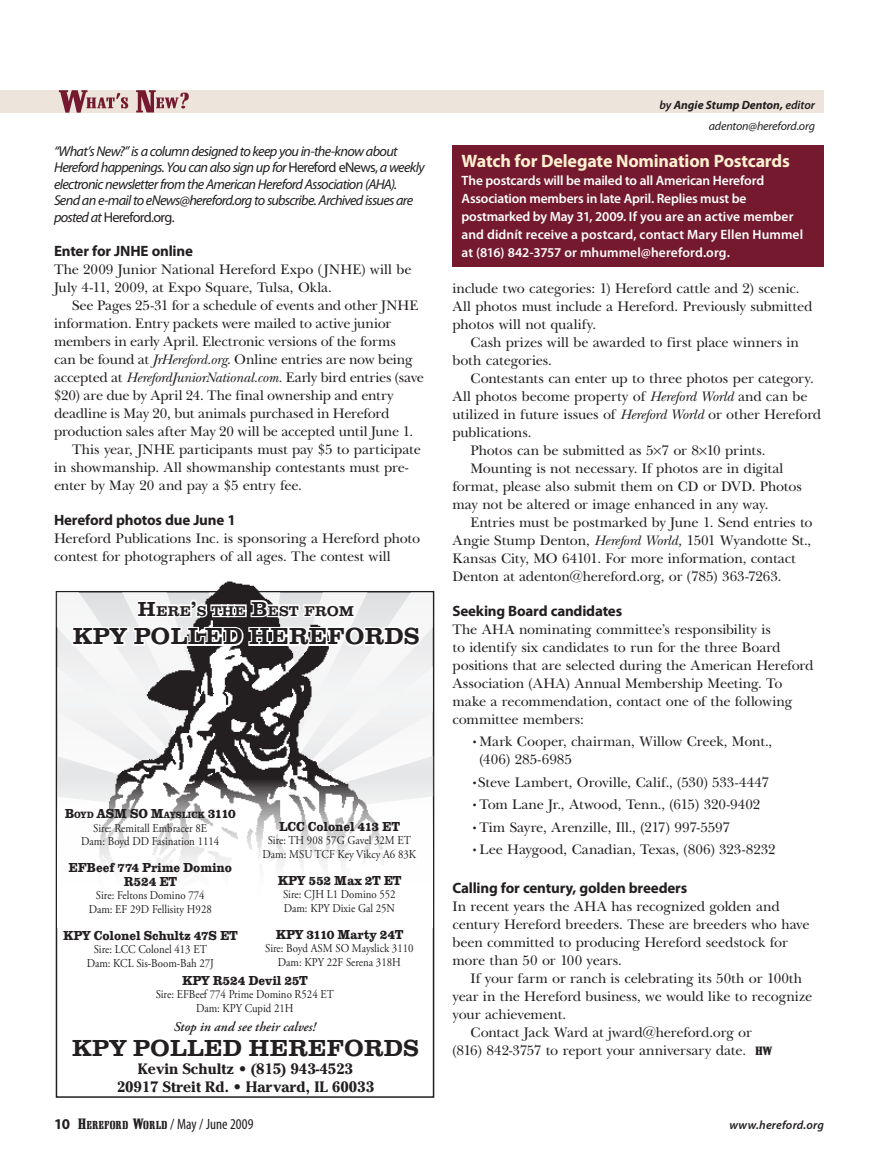
<style>
.page{position:relative;width:878px;height:1161px;background:#fff}
.page>*{position:absolute;margin:0;border:0;box-sizing:border-box;transform-origin:0 0}
.t1{font:700 24px "Clarendon T";color:#231f20}
.t2{font:700 18px "Myriad Pro";letter-spacing:-.01em;color:#fef0d0}
.t3{font:700 15px "Myriad Pro";letter-spacing:-.015em;color:#231f20}
.t4{font:700 15px/18px "Cheltenham";color:#231f20;text-align:center}
.t5{font:condensed 15px "Myriad Pro";letter-spacing:.005em;color:#231f20}
.t6{font:700 14.7px "Clarendon T";color:#231f20}
.t7{font:14.25px/18px "New Baskerville";letter-spacing:-.01em;color:#231f20}
.t8{font:italic 14.25px/16.5px "Myriad Pro";letter-spacing:-.05em;color:#231f20}
.t9{font:600 13.5px/18px "Myriad Pro";letter-spacing:-.01em;color:#fff}
.t10{font:700 13.5px/13.5px "Clarendon T Extr";color:#231f20;text-align:center;scale:.9 1}
.t11{font:italic 600 13.5px "Adobe Garamond Pro";color:#231f20}
.t12{font:700 13.5px "Clarendon T Extr";letter-spacing:-.025em;color:#231f20;scale:.9 1}
.t13{font:12px/13.5px "Adobe Garamond Pro";color:#231f20;text-align:center;scale:.9 1}
.t14{font:italic 700 12px "Myriad Pro";letter-spacing:-.005em;color:#231f20}
.t15{font:italic 12px "Myriad Pro";letter-spacing:-.01em;color:#231f20}
.t16{font:italic 600 12px "Myriad Pro";letter-spacing:.015em;color:#231f20}
.s1{font-weight:600}
.s2{font-style:normal}
.s3{font-style:italic}
.s4{font-family:"Shattuck";font-size:12px}
.s5{font-size:21px}
.s6{font-size:9.45px}
.s7{font-weight:700;font-stretch:normal}
.s8{font-family:"Shattuck";font-stretch:normal}
.s9{font-family:"Shattuck";font-stretch:normal;font-size:11.55px}
</style>
<div class="page">
<div style="left:0;top:90px;width:823px;height:22px;background:#ede4db"></div>
<svg style="left:59px;top:90px;width:130px;height:23px"></svg>
<div style="left:452px;top:145px;width:372px;height:121px;background:#751a2e"></div>
<svg style="left:421px;top:592px;width:12px;height:187px"></svg>
<img style="left:58px;top:581px;width:363px;height:198px">
<svg style="left:57px;top:779px;width:376px;height:87px"></svg>
<svg style="left:70px;top:593px;width:352px;height:163px"></svg>
<p class="t14" style="left:659px;top:98px;width:157px"><span class="s1">by</span> Angie Stump Denton, <span class="s1">editor</span></p>
<p class="t15" style="left:708px;top:120px;width:108px">adenton@hereford.org</p>
<p class="t8" style="left:54px;top:143px;width:372px">“What’s New?” is a column designed to keep you in-the-know about Hereford happenings. You can also sign up for <span class="s2">Hereford eNews,</span> a weekly electronic newsletter from the American Hereford Association (AHA).<br>Send an e-mail to eNews@hereford.org to subscribe. Archived issues are posted at <span class="s2">Hereford.org.</span></p>
<p class="t2" style="left:461px;top:151px;width:330px">Watch for Delegate Nomination Postcards</p>
<p class="t9" style="left:461px;top:172px;width:343px">The postcards will be mailed to all American Hereford Association members in late April. Replies must be postmarked by May 31, 2009. If you are an active member and didnít receive a postcard, contact Mary Ellen Hummel at (816) 842-3757 or mhummel@hereford.org.</p>
<p class="t3" style="left:54px;top:243px;width:140px">Enter for JNHE online</p>
<p class="t7" style="left:54px;top:261px;width:359px">The 2009 Junior National Hereford Expo (JNHE) will be<br>July 4-11, 2009, at Expo Square, Tulsa, Okla.</p>
<p class="t7" style="left:72px;top:297px;width:348px">See Pages 25-31 for a schedule of events and other JNHE</p>
<p class="t7" style="left:54px;top:315px;width:339px">information. Entry packets were mailed to active junior</p>
<p class="t7" style="left:54px;top:333px;width:343px">members in early April. Electronic versions of the forms</p>
<p class="t7" style="left:54px;top:351px;width:360px">can be found at <span class="s3">JrHereford.org</span>. Online entries are now being</p>
<p class="t7" style="left:54px;top:369px;width:371px">accepted at <span class="s3">HerefordJuniorNational.com.</span> Early bird entries (save</p>
<p class="t7" style="left:54px;top:387px;width:341px">$20) are due by April 24. The final ownership and entry</p>
<p class="t7" style="left:54px;top:405px;width:337px">deadline is May 20, but animals purchased in Hereford</p>
<p class="t7" style="left:54px;top:423px;width:360px">production sales after May 20 will be accepted until June 1.</p>
<p class="t7" style="left:72px;top:441px;width:350px">This year, JNHE participants must pay $5 to participate</p>
<p class="t7" style="left:54px;top:459px;width:356px">in showmanship. All showmanship contestants must pre-</p>
<p class="t7" style="left:54px;top:477px;width:249px">enter by May 20 and pay a $5 entry fee.</p>
<p class="t3" style="left:54px;top:511px;width:183px">Hereford photos due June 1</p>
<p class="t7" style="left:54px;top:529px;width:367px">Hereford Publications Inc. is sponsoring a Hereford photo contest for photographers of all ages. The contest will</p>
<p class="t7" style="left:452px;top:280px;width:361px">include two categories: 1) Hereford cattle and 2) scenic.<br>All photos must include a Hereford. Previously submitted photos will not qualify.</p>
<p class="t7" style="left:452px;top:334px;width:348px;text-indent:18px">Cash prizes will be awarded to first place winners in both categories.</p>
<p class="t7" style="left:470px;top:370px;width:345px">Contestants can enter up to three photos per category.</p>
<p class="t7" style="left:452px;top:388px;width:356px">All photos become property of <span class="s3">Hereford World</span> and can be</p>
<p class="t7" style="left:452px;top:406px;width:370px">utilized in future issues of <span class="s3">Hereford World</span> or other Hereford</p>
<p class="t7" style="left:452px;top:424px;width:81px">publications.</p>
<p class="t7" style="left:470px;top:442px;width:296px">Photos can be submitted as 5 7 or 8 10 prints.</p>
<p class="t7" style="left:470px;top:460px;width:314px">Mounting is not necessary. If photos are in digital</p>
<p class="t7" style="left:452px;top:478px;width:351px">format, please also submit them on CD or DVD. Photos</p>
<p class="t7" style="left:452px;top:496px;width:317px">may not be altered or image enhanced in any way.</p>
<p class="t7" style="left:470px;top:514px;width:343px">Entries must be postmarked by June 1. Send entries to</p>
<p class="t7" style="left:452px;top:532px;width:360px">Angie Stump Denton, <span class="s3">Hereford World,</span> 1501 Wyandotte St.,</p>
<p class="t7" style="left:452px;top:550px;width:345px">Kansas City, MO 64101. For more information, contact</p>
<p class="t7" style="left:452px;top:568px;width:330px">Denton at adenton@hereford.org, or (785) 363-7263.</p>
<p class="t3" style="left:452px;top:602px;width:171px">Seeking Board candidates</p>
<p class="t7" style="left:452px;top:620px;width:362px">The AHA nominating committee’s responsibility is<br>to identify six candidates to run for the three Board positions that are selected during the American Hereford Association (AHA) Annual Membership Meeting. To make a recommendation, contact one of the following committee members:</p>
<p class="t7" style="left:479px;top:733px;width:294px;text-indent:-9px">•Mark Cooper, chairman, Willow Creek, Mont., (406) 285-6985</p>
<p class="t7" style="left:470px;top:773px;width:300px">•Steve Lambert, Oroville, Calif., (530) 533-4447</p>
<p class="t7" style="left:470px;top:796px;width:291px">•Tom Lane Jr., Atwood, Tenn., (615) 320-9402</p>
<p class="t7" style="left:470px;top:818px;width:261px">•Tim Sayre, Arenzille, Ill., (217) 997-5597</p>
<p class="t7" style="left:470px;top:841px;width:307px">•Lee Haygood, Canadian, Texas, (806) 323-8232</p>
<p class="t3" style="left:452px;top:880px;width:236px">Calling for century, golden breeders</p>
<p class="t7" style="left:452px;top:898px;width:358px">In recent years the AHA has recognized golden and century Hereford breeders. These are breeders who have been committed to producing Hereford seedstock for more than 50 or 100 years.</p>
<p class="t7" style="left:470px;top:970px;width:333px">If your farm or ranch is celebrating its 50th or 100th</p>
<p class="t7" style="left:452px;top:988px;width:361px">year in the Hereford business, we would like to recognize</p>
<p class="t7" style="left:452px;top:1006px;width:115px">your achievement.</p>
<p class="t7" style="left:470px;top:1024px;width:283px">Contact Jack Ward at jward@hereford.org or</p>
<p class="t7" style="left:452px;top:1042px;width:321px">(816) 842-3757 to report your anniversary date. <span class="s4">HW</span></p>
<p class="t6" style="left:138px;top:602px;width:218px"><span class="s5">H</span>ERE<span class="s5">’</span>S THE <span class="s5">B</span>EST FROM</p>
<h1 class="t1" style="left:72px;top:623px;width:349px">KPY POLLED HEREFORDS</h1>
<p class="t12" style="left:65px;top:806px;width:191px">B<span class="s6">OYD</span> ASM SO M<span class="s6">AYSLICK</span> 3110</p>
<p class="t13" style="left:81px;top:822px;width:155px">Sire: Remitall Embracer 8E<br>Dam: Boyd DD Fasination 1114</p>
<p class="t10" style="left:69px;top:861px;width:183px">EFBeef 774 Prime Domino<br>R524 ET</p>
<p class="t13" style="left:89px;top:889px;width:138px">Sire: Feltons Domino 774<br>Dam: EF 29D Fellisity H928</p>
<p class="t10" style="left:63px;top:929px;width:195px">KPY Colonel Schultz 47S ET</p>
<p class="t13" style="left:87px;top:943px;width:143px">Sire: LCC Colonel 413 ET<br>Dam: KCL Sis-Boom-Bah 27J</p>
<p class="t10" style="left:279px;top:819px;width:136px">LCC Colonel 413 ET</p>
<p class="t13" style="left:262px;top:834px;width:172px">Sire: TH 908 57G Gavel 32M ET<br>Dam: MSU TCF Key Vikcy A6 83K</p>
<p class="t10" style="left:278px;top:873px;width:139px">KPY 552 Max 2T ET</p>
<p class="t13" style="left:283px;top:888px;width:126px;text-align:left">Sire: CJH L1 Domino 552<br>Dam: KPY Dixie Gal 25N</p>
<p class="t10" style="left:276px;top:927px;width:143px">KPY 3110 Marty 24T</p>
<p class="t13" style="left:265px;top:942px;width:166px">Sire: Boyd ASM SO Mayslick 3110<br>Dam: KPY 22F Serena 318H</p>
<p class="t10" style="left:182px;top:974px;width:141px">KPY R524 Devil 25T</p>
<p class="t13" style="left:156px;top:988px;width:199px">Sire: EFBeef 774 Prime Domino R524 ET<br>Dam: KPY Cupid 21H</p>
<p class="t11" style="left:174px;top:1018px;width:144px">Stop in and see their calves!</p>
<h1 class="t1" style="left:72px;top:1034px;width:349px">KPY POLLED HEREFORDS</h1>
<p class="t4" style="left:117px;top:1059px;width:259px">Kevin Schultz • (815) 943-4523<br>20917 Streit Rd. • Harvard, IL 60033</p>
<p class="t5" style="left:54px;top:1116px;width:201px"><span class="s7">10</span> <span class="s8">H</span><span class="s9">EREFORD</span> <span class="s8">W</span><span class="s9">ORLD</span> / May / June 2009</p>
<p class="t16" style="left:729px;top:1119px;width:96px">www.hereford.org</p>
</div>
